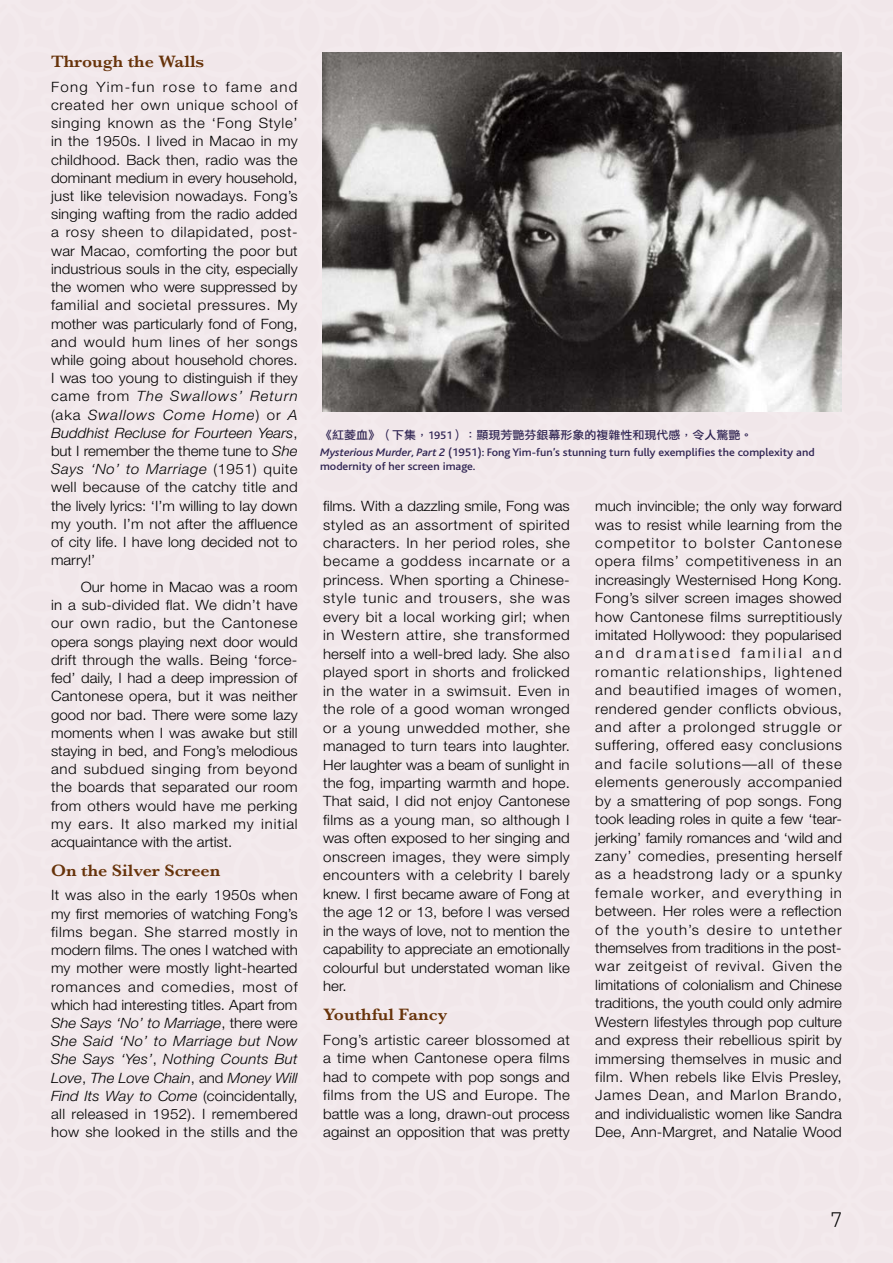
<style>
.page{position:relative;width:893px;height:1263px;background:#fff}
.page>*{position:absolute;margin:0;border:0;box-sizing:border-box;transform-origin:0 0}
.t1{font:300 21px "Brutal Type";color:#000}
.t2{font:600 17.1px "Baskerville";color:#67330a;scale:1.05 1}
.t3{font:300 14.25px/18.5px "Helvetica Neue";letter-spacing:.005em;color:#000;text-align:justify;scale:1.05 1}
.t4{font:500 11.4px/17.4px "Bliss";color:#302553}
.t5{font:500 11.4px "Bliss";color:#302553;scale:1.05 1}
.s1{font-style:italic}
.s2{font-family:"DF Li Hei Std W5";font-weight:400}
</style>
<div class="page">
<img style="left:322px;top:52px;width:520px;height:360px">
<h2 class="t2" style="left:51px;top:50px;width:147px">Through the Walls</h2>
<p class="t3" style="left:51px;top:77px;width:237px">Fong Yim-fun rose to fame and created her own unique school of singing known as the ‘Fong Style’ in the 1950s. I lived in Macao in my childhood. Back then, radio was the dominant medium in every household, just like television nowadays. Fong’s singing wafting from the radio added a rosy sheen to dilapidated, post&shy;war Macao, comforting the poor but industrious souls in the city, especially the women who were suppressed by familial and societal pressures. My mother was particularly fond of Fong, and would hum lines of her songs while going about household chores.<br>I was too young to distinguish if they came from <span class="s1">The Swallows’ Return </span>(aka <span class="s1">Swallows Come Home</span>) or <span class="s1">A Buddhist Recluse for Fourteen Years</span>, but I remember the theme tune to <span class="s1">She Says ‘No’ to Marriage</span> (1951) quite well because of the catchy title and the lively lyrics: ‘I’m willing to lay down my youth. I’m not after the affluence of city life. I have long decided not to marry!’</p>
<p class="t3" style="left:51px;top:578px;width:236px;text-indent:30px">Our home in Macao was a room in a sub-divided flat. We didn’t have our own radio, but the Cantonese opera songs playing next door would drift through the walls. Being ‘force&shy;fed’ daily, I had a deep impression of Cantonese opera, but it was neither good nor bad. There were some lazy moments when I was awake but still staying in bed, and Fong’s melodious and subdued singing from beyond the boards that separated our room from others would have me perking my ears. It also marked my initial acquaintance with the artist.</p>
<h2 class="t2" style="left:51px;top:858px;width:163px">On the Silver Screen</h2>
<p class="t3" style="left:51px;top:886px;width:237px">It was also in the early 1950s when my frst memories of watching Fong’s films began. She starred mostly in modern flms. The ones I watched with my mother were mostly light-hearted romances and comedies, most of which had interesting titles. Apart from <span class="s1">She Says ‘No’ to Marriage</span>, there were <span class="s1">She Said ‘No’ to Marriage but Now She Says ‘Yes’</span>, <span class="s1">Nothing Counts But Love</span>, <span class="s1">The Love Chain</span>, and <span class="s1">Money Will Find Its Way to Come</span> (coincidentally, all released in 1952). I remembered how she looked in the stills and the</p>
<p class="t4" style="left:320px;top:427px;width:496px"><span class="s2">《紅菱血》（下集，</span>1951<span class="s2">）：顯現芳艷芬銀幕形象的複雜性和現代感，令人驚艷。<br></span><span class="s1">Mysterious Murder, Part 2</span> (1951): Fong Yim-fun’s stunning turn fully exemplifes the complexity and</p>
<p class="t5" style="left:320px;top:460px;width:150px">modernity of her screen image.</p>
<p class="t3" style="left:323px;top:496px;width:237px">flms. With a dazzling smile, Fong was styled as an assortment of spirited characters. In her period roles, she became a goddess incarnate or a princess. When sporting a Chinese&shy;style tunic and trousers, she was every bit a local working girl; when in Western attire, she transformed herself into a well-bred lady. She also played sport in shorts and frolicked in the water in a swimsuit. Even in the role of a good woman wronged or a young unwedded mother, she managed to turn tears into laughter.<br>Her laughter was a beam of sunlight in the fog, imparting warmth and hope.<br>That said, I did not enjoy Cantonese films as a young man, so although I was often exposed to her singing and onscreen images, they were simply encounters with a celebrity I barely knew. I frst became aware of Fong at the age 12 or 13, before I was versed in the ways of love, not to mention the capability to appreciate an emotionally colourful but understated woman like her.</p>
<p class="t2" style="left:323px;top:1002px;width:120px">Youthful Fancy</p>
<p class="t3" style="left:323px;top:1030px;width:236px">Fong’s artistic career blossomed at a time when Cantonese opera films had to compete with pop songs and films from the US and Europe. The battle was a long, drawn-out process against an opposition that was pretty</p>
<p class="t3" style="left:595px;top:496px;width:237px">much invincible; the only way forward was to resist while learning from the competitor to bolster Cantonese opera films’ competitiveness in an increasingly Westernised Hong Kong.<br>Fong’s silver screen images showed how Cantonese films surreptitiously imitated Hollywood: they popularised and dramatised familial and romantic relationships, lightened and beautified images of women, rendered gender conflicts obvious, and after a prolonged struggle or suffering, offered easy conclusions and facile solutions—all of these elements generously accompanied by a smattering of pop songs. Fong took leading roles in quite a few ‘tear&shy;jerking’ family romances and ‘wild and zany’ comedies, presenting herself as a headstrong lady or a spunky female worker, and everything in between. Her roles were a reflection of the youth’s desire to untether themselves from traditions in the post&shy;war zeitgeist of revival. Given the limitations of colonialism and Chinese traditions, the youth could only admire Western lifestyles through pop culture and express their rebellious spirit by immersing themselves in music and film. When rebels like Elvis Presley, James Dean, and Marlon Brando, and individualistic women like Sandra Dee, Ann-Margret, and Natalie Wood</p>
<h1 class="t1" style="left:831px;top:1207px;width:13px">7</h1>
</div>
